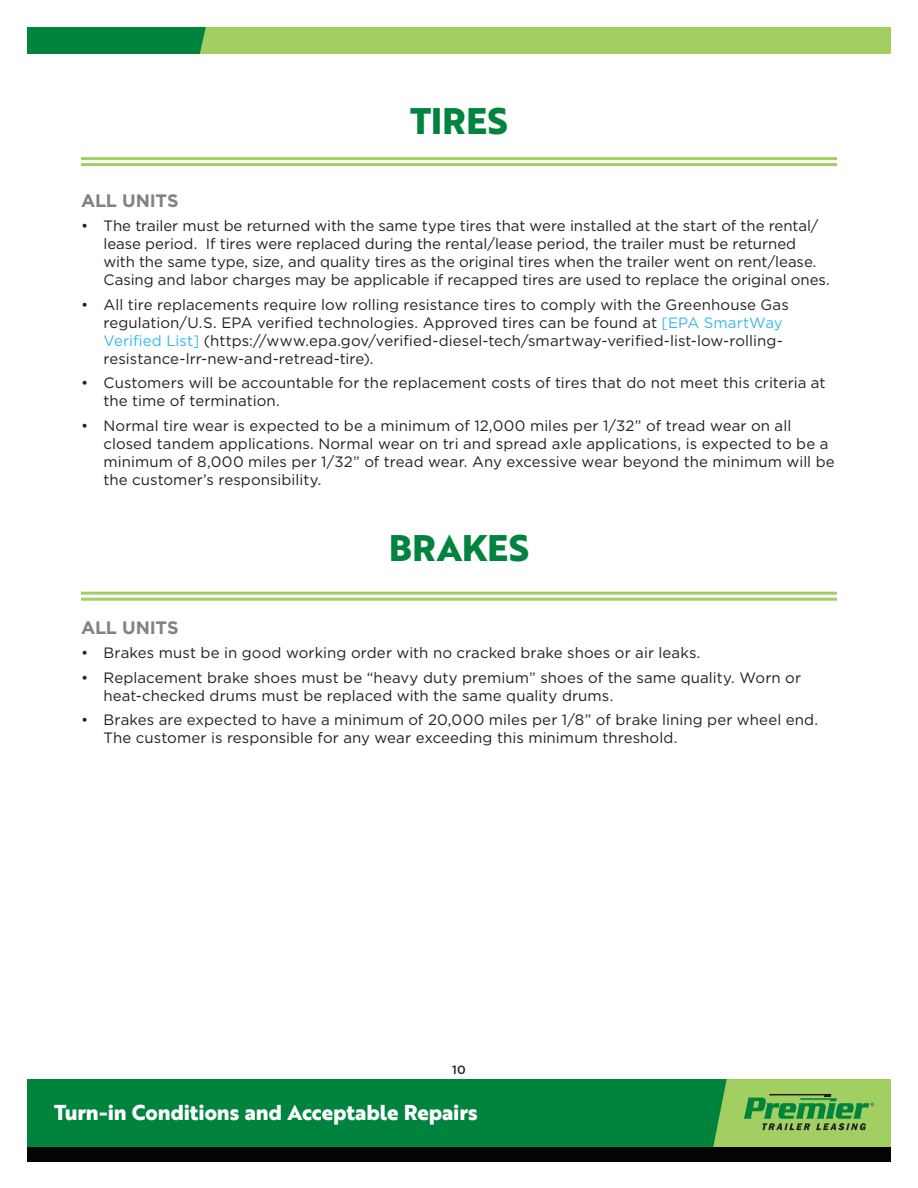
<style>
.page{position:relative;width:918px;height:1188px;background:#fff}
.page>*{position:absolute;margin:0;border:0;box-sizing:border-box;transform-origin:0 0}
.t1{font:700 36px "Brother 1816 Extra";letter-spacing:-.005em;color:#00843d}
.t2{font:700 21px "Brother 1816 Extra";color:#fff}
.t3{font:700 18px "Gotham";letter-spacing:-.01em;color:#808285}
.t4{font:15px/18px "Gotham";color:#231f20}
.t5{font:500 12px "Gotham";color:#231f20}
.s1{color:#3ab8ea}
</style>
<div class="page">
<div style="left:27px;top:1079px;width:864px;height:68px;background:#00843d"></div>
<svg style="left:713px;top:1079px;width:178px;height:68px;background:#83bd59"></svg>
<div style="left:27px;top:1147px;width:864px;height:15px;background:#040503"></div>
<hr style="left:81px;top:592px;width:756px;height:3px;background:#a1cf61">
<hr style="left:81px;top:598px;width:756px;height:3px;background:#a1cf61">
<div style="left:27px;top:27px;width:864px;height:27px;background:#a1cf61"></div>
<hr style="left:81px;top:157px;width:756px;height:3px;background:#a1cf61">
<hr style="left:81px;top:163px;width:756px;height:3px;background:#a1cf61">
<div style="left:27px;top:27px;width:179px;height:27px;background:#00843d"></div>
<p class="t1" style="left:410px;top:93px;width:99px">TIRES</p>
<p class="t3" style="left:81px;top:189px;width:99px">ALL UNITS</p>
<p class="t4" style="left:103px;top:217px;width:728px;text-indent:-22px">• The trailer must be returned with the same type tires that were installed at the start of the rental/ lease period. If tires were replaced during the rental/lease period, the trailer must be returned with the same type, size, and quality tires as the original tires when the trailer went on rent/lease.<br>Casing and labor charges may be applicable if recapped tires are used to replace the original ones.</p>
<p class="t4" style="left:103px;top:295px;width:687px;text-indent:-22px">• All tire replacements require low rolling resistance tires to comply with the Greenhouse Gas regulation/U.S. EPA verified technologies. Approved tires can be found at <span class="s1">[EPA SmartWay Verified List]</span> (https://www.epa.gov/verified-diesel-tech/smartway-verified-list-low-rolling&shy;resistance-lrr-new-and-retread-tire).</p>
<p class="t4" style="left:103px;top:374px;width:724px;text-indent:-22px">• Customers will be accountable for the replacement costs of tires that do not meet this criteria at the time of termination.</p>
<p class="t4" style="left:103px;top:416px;width:733px;text-indent:-22px">• Normal tire wear is expected to be a minimum of 12,000 miles per 1/32” of tread wear on all closed tandem applications. Normal wear on tri and spread axle applications, is expected to be a minimum of 8,000 miles per 1/32” of tread wear. Any excessive wear beyond the minimum will be the customer’s responsibility.</p>
<p class="t1" style="left:389px;top:520px;width:142px">BRAKES</p>
<p class="t3" style="left:81px;top:615px;width:99px">ALL UNITS</p>
<p class="t4" style="left:81px;top:644px;width:621px">• Brakes must be in good working order with no cracked brake shoes or air leaks.</p>
<p class="t4" style="left:104px;top:668px;width:699px;text-indent:-22px">• Replacement brake shoes must be “heavy duty premium” shoes of the same quality. Worn or heat-checked drums must be replaced with the same quality drums.</p>
<p class="t4" style="left:104px;top:711px;width:716px;text-indent:-22px">• Brakes are expected to have a minimum of 20,000 miles per 1/8” of brake lining per wheel end.<br>The customer is responsible for any wear exceeding this minimum threshold.</p>
<p class="t5" style="left:452px;top:1062px;width:15px">10</p>
<h2 class="t2" style="left:54px;top:1096px;width:425px">Turn-in Conditions and Acceptable Repairs</h2>
</div>
